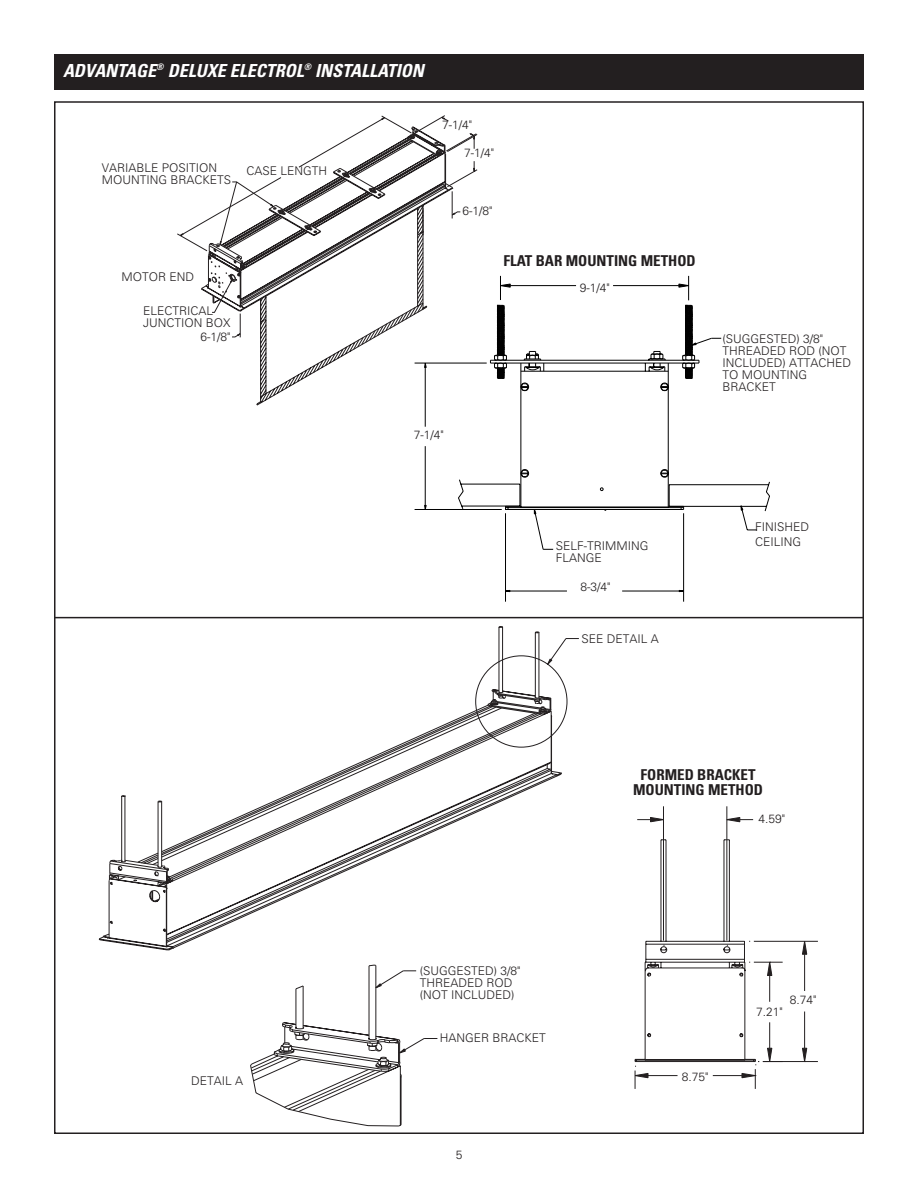
<style>
.page{position:relative;width:918px;height:1188px;background:#fff}
.page>*{position:absolute;margin:0;border:0;box-sizing:border-box;transform-origin:0 0}
.t1{font:italic 700 condensed 18px "Univers";color:#fff}
.t2{font:700 condensed 15px/15px "Univers";color:#231f20;text-align:center}
.t3{font:300 12px/12px "Univers";color:#231f20}
</style>
<div class="page">
<div style="left:54px;top:54px;width:810px;height:36px;background:#231f20"></div>
<svg style="left:458px;top:362px;width:312px;height:169px"></svg>
<svg style="left:505px;top:515px;width:187px;height:87px"></svg>
<svg style="left:505px;top:590px;width:6px;height:2px"></svg>
<svg style="left:678px;top:590px;width:10px;height:2px"></svg>
<hr style="left:415px;top:363px;width:72px;height:1px;background:#000">
<hr style="left:415px;top:509px;width:87px;height:1px;background:#000">
<hr style="left:425px;top:367px;width:1px;height:60px;background:#000">
<hr style="left:425px;top:446px;width:1px;height:59px;background:#000">
<svg style="left:486px;top:276px;width:236px;height:239px"></svg>
<svg style="left:177px;top:115px;width:300px;height:290px"></svg>
<hr style="left:54px;top:617px;width:810px;height:1px;background:#231f20">
<svg style="left:756px;top:940px;width:62px;height:136px"></svg>
<svg style="left:110px;top:859px;width:57px;height:92px"></svg>
<svg style="left:167px;top:881px;width:83px;height:70px"></svg>
<svg style="left:498px;top:626px;width:81px;height:29px"></svg>
<svg style="left:250px;top:881px;width:118px;height:246px"></svg>
<svg style="left:250px;top:965px;width:118px;height:161px"></svg>
<svg style="left:368px;top:655px;width:388px;height:472px"></svg>
<svg style="left:114px;top:695px;width:432px;height:186px"></svg>
<h1 class="t1" style="left:63px;top:64px;width:362px">ADVANTAGE<sup>®</sup> DELUXE ELECTROL<sup>®</sup> INSTALLATION</h1>
<p class="t3" style="left:102px;top:163px;width:117px">VARIABLE POSITION</p>
<p class="t3" style="left:246px;top:165px;width:82px">CASE LENGTH</p>
<p class="t3" style="left:102px;top:175px;width:131px">MOUNTING BRACKETS</p>
<p class="t3" style="left:122px;top:272px;width:74px">MOTOR END</p>
<p class="t3" style="left:143px;top:305px;width:89px">ELECTRICAL<br>JUNCTION BOX</p>
<p class="t3" style="left:201px;top:332px;width:32px">6-1/8"</p>
<p class="t3" style="left:442px;top:120px;width:32px">7-1/4"</p>
<p class="t3" style="left:464px;top:147px;width:32px">7-1/4"</p>
<p class="t3" style="left:462px;top:206px;width:32px">6-1/8"</p>
<p class="t2" style="left:503px;top:254px;width:194px">FLAT BAR MOUNTING METHOD</p>
<p class="t3" style="left:580px;top:283px;width:32px">9-1/4"</p>
<p class="t3" style="left:414px;top:430px;width:32px">7-1/4"</p>
<p class="t3" style="left:723px;top:334px;width:130px">(SUGGESTED) 3/8"<br>THREADED ROD (NOT<br>INCLUDED) ATTACHED<br>TO MOUNTING<br>BRACKET</p>
<p class="t3" style="left:556px;top:541px;width:94px">SELF-TRIMMING<br>FLANGE</p>
<p class="t3" style="left:580px;top:582px;width:32px">8-3/4"</p>
<p class="t3" style="left:581px;top:633px;width:79px">SEE DETAIL A</p>
<p class="t3" style="left:755px;top:521px;width:55px;line-height:14.4px">FINISHED<br>CEILING</p>
<p class="t2" style="left:633px;top:769px;width:131px">FORMED BRACKET<br>MOUNTING METHOD</p>
<p class="t3" style="left:759px;top:814px;width:28px">4.59"</p>
<p class="t3" style="left:191px;top:1076px;width:54px">DETAIL A</p>
<p class="t3" style="left:420px;top:966px;width:102px">(SUGGESTED) 3/8"<br>THREADED ROD (NOT INCLUDED)</p>
<p class="t3" style="left:440px;top:1033px;width:108px">HANGER BRACKET</p>
<p class="t3" style="left:456px;top:1150px;width:8px">5</p>
<p class="t3" style="left:682px;top:1072px;width:28px">8.75"</p>
<p class="t3" style="left:756px;top:1007px;width:28px">7.21"</p>
<p class="t3" style="left:790px;top:995px;width:28px">8.74"</p>
</div>
